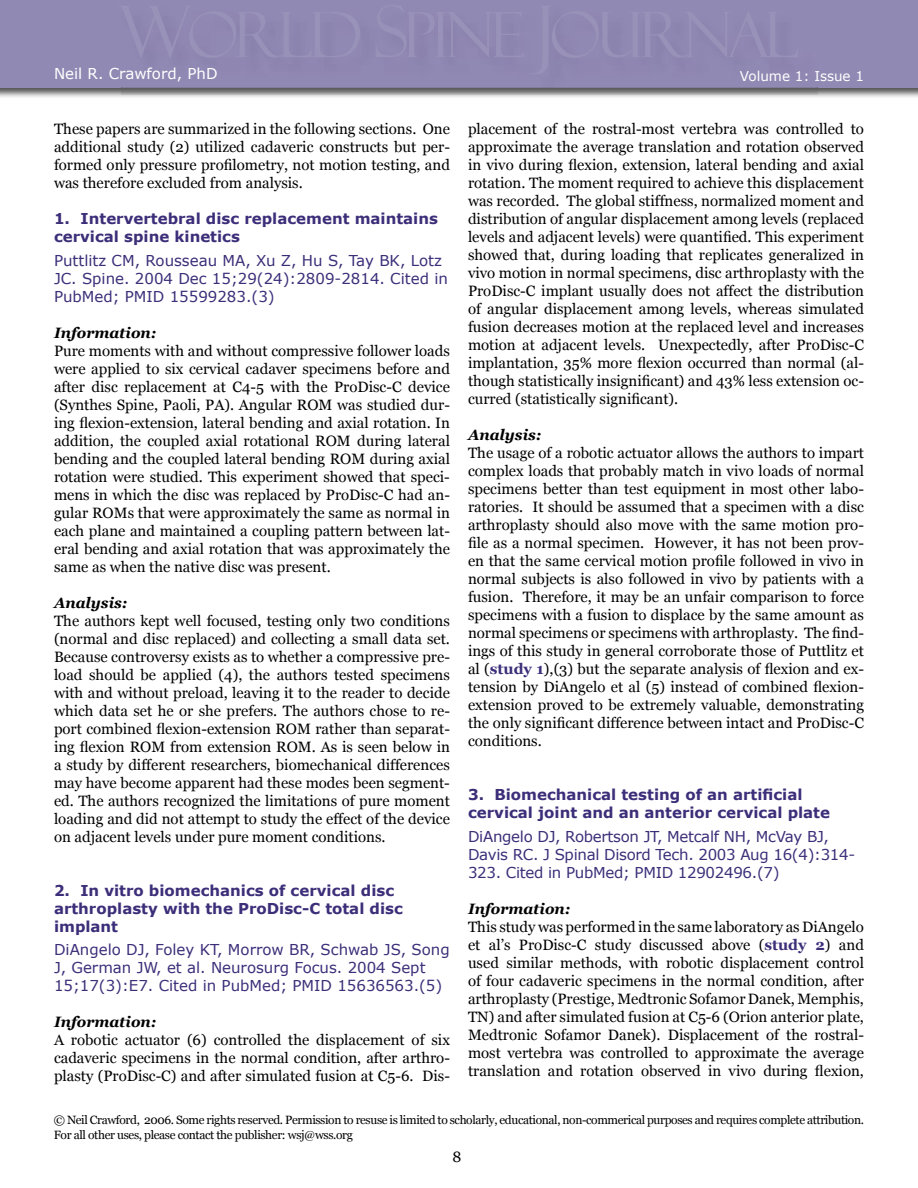
<style>
.page{position:relative;width:918px;height:1188px;background:#fff}
.page>*{position:absolute;margin:0;border:0;box-sizing:border-box;transform-origin:0 0}
.t1{font:15px/18px "Georgia";color:#000;text-align:justify}
.t2{font:15px/18px "Verdana";color:#3c2e79}
.t3{font:700 15px/18px "Verdana";color:#3c2e79}
.t4{font:15px/18px "Verdana";letter-spacing:-.02em;color:#3c2e79}
.t5{font:italic 700 15px "Georgia";color:#000}
.t6{font:15px "Verdana";color:#fff}
.t7{font:13.5px "Verdana";color:#fff}
.t8{font:12px/14.4px "Georgia";letter-spacing:-.03em;color:#000}
.s1{font-weight:700;color:#3c2e79}
</style>
<div class="page">
<img style="left:0;top:88px;width:918px;height:9px">
<div style="left:0;top:0;width:918px;height:88px;background:#9089b3"></div>
<img style="left:122px;top:87px;width:696px;height:8px">
<p class="t6" style="left:54px;top:64px;width:165px">Neil R. Crawford, PhD</p>
<p class="t1" style="left:54px;top:120px;width:397px">These papers are summarized in the following sections. One additional study (2) utilized cadaveric constructs but per&shy;formed only pressure profilometry, not motion testing, and was therefore excluded from analysis.</p>
<p class="t3" style="left:54px;top:209px;width:385px">1. Intervertebral disc replacement maintains cervical spine kinetics</p>
<p class="t2" style="left:54px;top:251px;width:395px">Puttlitz CM, Rousseau MA, Xu Z, Hu S, Tay BK, Lotz<br>JC. Spine. 2004 Dec 15;29(24):2809-2814. Cited in<br>PubMed; PMID 15599283.(3)</p>
<p class="t5" style="left:54px;top:324px;width:104px">Information:</p>
<p class="t1" style="left:54px;top:341px;width:397px">Pure moments with and without compressive follower loads were applied to six cervical cadaver specimens before and after disc replacement at C4-5 with the ProDisc-C device (Synthes Spine, Paoli, PA). Angular ROM was studied dur&shy;ing flexion-extension, lateral bending and axial rotation. In addition, the coupled axial rotational ROM during lateral bending and the coupled lateral bending ROM during axial rotation were studied. This experiment showed that speci&shy;mens in which the disc was replaced by ProDisc-C had an&shy;gular ROMs that were approximately the same as normal in each plane and maintained a coupling pattern between lat&shy;eral bending and axial rotation that was approximately the same as when the native disc was present.</p>
<p class="t5" style="left:54px;top:594px;width:75px">Analysis:</p>
<p class="t1" style="left:54px;top:611px;width:397px">The authors kept well focused, testing only two conditions (normal and disc replaced) and collecting a small data set.<br>Because controversy exists as to whether a compressive pre&shy;load should be applied (4), the authors tested specimens with and without preload, leaving it to the reader to decide which data set he or she prefers. The authors chose to re&shy;port combined flexion-extension ROM rather than separat&shy;ing flexion ROM from extension ROM. As is seen below in a study by different researchers, biomechanical differences may have become apparent had these modes been segment&shy;ed. The authors recognized the limitations of pure moment loading and did not attempt to study the effect of the device on adjacent levels under pure moment conditions.</p>
<p class="t3" style="left:54px;top:881px;width:350px">2. In vitro biomechanics of cervical disc arthroplasty with the ProDisc-C total disc implant</p>
<p class="t2" style="left:54px;top:940px;width:397px">DiAngelo DJ, Foley KT, Morrow BR, Schwab JS, Song<br>J, German JW, et al. Neurosurg Focus. 2004 Sept<br>15;17(3):E7. Cited in PubMed; PMID 15636563.(5)</p>
<p class="t5" style="left:54px;top:1013px;width:104px">Information:</p>
<p class="t1" style="left:54px;top:1031px;width:397px">A robotic actuator (6) controlled the displacement of six cadaveric specimens in the normal condition, after arthro&shy;plasty (ProDisc-C) and after simulated fusion at C5-6. Dis-</p>
<p class="t7" style="left:740px;top:67px;width:126px">Volume 1: Issue 1</p>
<p class="t1" style="left:468px;top:120px;width:397px">placement of the rostral-most vertebra was controlled to approximate the average translation and rotation observed in vivo during flexion, extension, lateral bending and axial rotation. The moment required to achieve this displacement was recorded. The global stiffness, normalized moment and distribution of angular displacement among levels (replaced levels and adjacent levels) were quantified. This experiment showed that, during loading that replicates generalized in vivo motion in normal specimens, disc arthroplasty with the ProDisc-C implant usually does not affect the distribution of angular displacement among levels, whereas simulated fusion decreases motion at the replaced level and increases motion at adjacent levels. Unexpectedly, after ProDisc-C implantation, 35% more flexion occurred than normal (al&shy;though statistically insignificant) and 43% less extension oc&shy;curred (statistically significant).</p>
<p class="t5" style="left:468px;top:426px;width:75px">Analysis:</p>
<p class="t1" style="left:468px;top:444px;width:398px">The usage of a robotic actuator allows the authors to impart complex loads that probably match in vivo loads of normal specimens better than test equipment in most other labo&shy;ratories. It should be assumed that a specimen with a disc arthroplasty should also move with the same motion pro&shy;file as a normal specimen. However, it has not been prov&shy;en that the same cervical motion profile followed in vivo in normal subjects is also followed in vivo by patients with a fusion. Therefore, it may be an unfair comparison to force specimens with a fusion to displace by the same amount as normal specimens or specimens with arthroplasty. The find&shy;ings of this study in general corroborate those of Puttlitz et al (<span class="s1">study 1</span>),(3) but the separate analysis of flexion and ex&shy;tension by DiAngelo et al (5) instead of combined flexion&shy;extension proved to be extremely valuable, demonstrating the only significant difference between intact and ProDisc-C conditions.</p>
<p class="t3" style="left:468px;top:785px;width:364px">3. Biomechanical testing of an artificial cervical joint and an anterior cervical plate</p>
<p class="t4" style="left:468px;top:827px;width:389px">DiAngelo DJ, Robertson JT, Metcalf NH, McVay BJ,<br>Davis RC. J Spinal Disord Tech. 2003 Aug 16(4):314-<br>323. Cited in PubMed; PMID 12902496.(7)</p>
<p class="t5" style="left:468px;top:900px;width:104px">Information:</p>
<p class="t1" style="left:468px;top:917px;width:397px">This study was performed in the same laboratory as DiAngelo et al’s ProDisc-C study discussed above (<span class="s1">study 2</span>) and used similar methods, with robotic displacement control of four cadaveric specimens in the normal condition, after arthroplasty (Prestige, Medtronic Sofamor Danek, Memphis, TN) and after simulated fusion at C5-6 (Orion anterior plate, Medtronic Sofamor Danek). Displacement of the rostral&shy;most vertebra was controlled to approximate the average translation and rotation observed in vivo during flexion,</p>
<p class="t8" style="left:54px;top:1113px;width:812px">© Neil Crawford, 2006. Some rights reserved. Permission to resuse is limited to scholarly, educational, non-commerical purposes and requires complete attribution.<br>For all other uses, please contact the publisher: wsj@wss.org</p>
<p class="t1" style="left:452px;top:1148px;width:10px">8</p>
</div>
